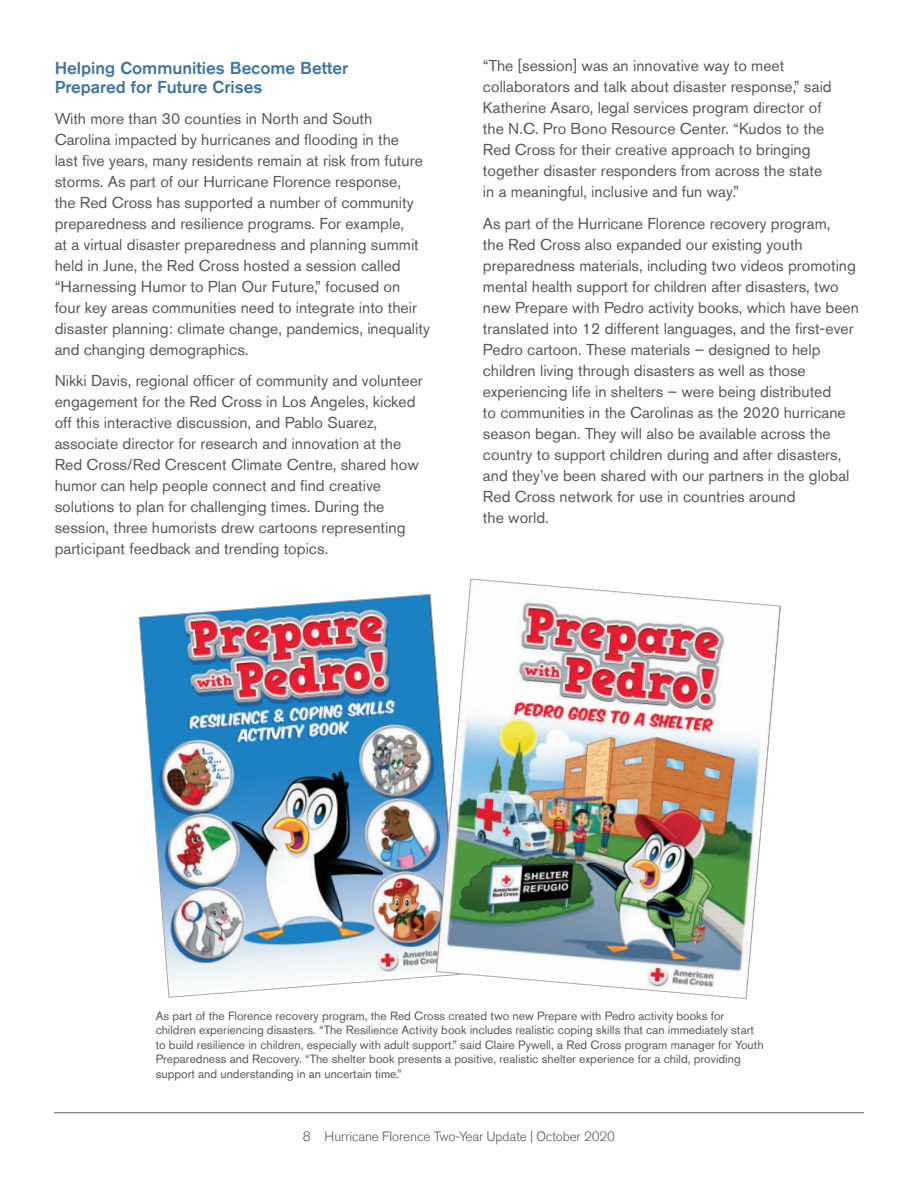
<style>
.page{position:relative;width:918px;height:1188px;background:#fff}
.page>*{position:absolute;margin:0;border:0;box-sizing:border-box;transform-origin:0 0}
.t1{font:500 17.25px/19.5px "Akzidenz Grotesk Std";color:#3d75a2}
.t2{font:15.75px/21px "Akzidenz Grotesk Std";color:#57585a}
.t3{font:300 13.5px "Akzidenz Grotesk Std";letter-spacing:-.01em;color:#57585a}
.t4{font:12px/14.4px "Akzidenz Grotesk Std";color:#57585a}
</style>
<div class="page">
<hr style="left:54px;top:1113px;width:810px;height:1px;background:#57585a">
<img style="left:139px;top:594px;width:297px;height:404px">
<img style="left:436px;top:579px;width:345px;height:420px">
<p class="t1" style="left:55px;top:57px;width:295px">Helping Communities Become Better<br>Prepared for Future Crises</p>
<p class="t2" style="left:55px;top:108px;width:377px">With more than 30 counties in North and South Carolina impacted by hurricanes and flooding in the<br>last five years, many residents remain at risk from future storms. As part of our Hurricane Florence response,<br>the Red Cross has supported a number of community preparedness and resilience programs. For example,<br>at a virtual disaster preparedness and planning summit held in June, the Red Cross hosted a session called “Harnessing Humor to Plan Our Future,” focused on four key areas communities need to integrate into their disaster planning: climate change, pandemics, inequality and changing demographics.</p>
<p class="t2" style="left:55px;top:370px;width:370px">Nikki Davis, regional officer of community and volunteer engagement for the Red Cross in Los Angeles, kicked off this interactive discussion, and Pablo Suarez, associate director for research and innovation at the Red Cross/Red Crescent Climate Centre, shared how humor can help people connect and find creative solutions to plan for challenging times. During the session, three humorists drew cartoons representing participant feedback and trending topics.</p>
<p class="t2" style="left:483px;top:55px;width:350px">“The [session] was an innovative way to meet collaborators and talk about disaster response,” said Katherine Asaro, legal services program director of the N.C. Pro Bono Resource Center. “Kudos to the Red Cross for their creative approach to bringing together disaster responders from across the state in a meaningful, inclusive and fun way.”</p>
<p class="t2" style="left:483px;top:213px;width:378px">As part of the Hurricane Florence recovery program,<br>the Red Cross also expanded our existing youth preparedness materials, including two videos promoting mental health support for children after disasters, two new Prepare with Pedro activity books, which have been translated into 12 different languages, and the first-ever Pedro cartoon. These materials – designed to help children living through disasters as well as those experiencing life in shelters – were being distributed<br>to communities in the Carolinas as the 2020 hurricane season began. They will also be available across the country to support children during and after disasters, and they’ve been shared with our partners in the global Red Cross network for use in countries around<br>the world.</p>
<p class="t4" style="left:156px;top:1008px;width:609px">As part of the Florence recovery program, the Red Cross created two new Prepare with Pedro activity books for children experiencing disasters. “The Resilience Activity book includes realistic coping skills that can immediately start to build resilience in children, especially with adult support.” said Claire Pywell, a Red Cross program manager for Youth Preparedness and Recovery. “The shelter book presents a positive, realistic shelter experience for a child, providing support and understanding in an uncertain time.”</p>
<p class="t3" style="left:303px;top:1128px;width:314px">8 Hurricane Florence Two-Year Update | October 2020</p>
</div>
